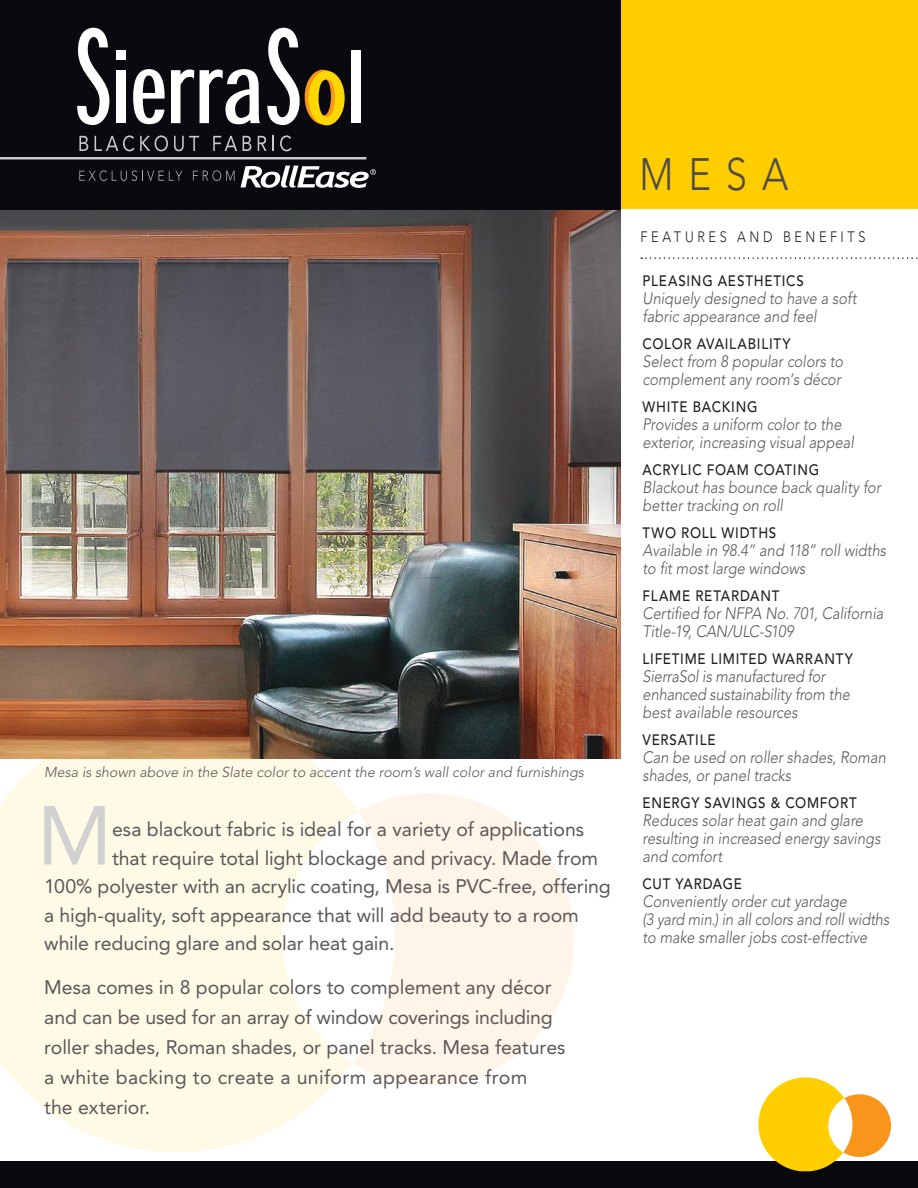
<style>
.page{position:relative;width:918px;height:1188px;background:#fff}
.page>*{position:absolute;margin:0;border:0;box-sizing:border-box;transform-origin:0 0}
.t1{font:82.8px "Avenir LT Std";color:#d2d1d2}
.t2{font:300 45px "Avenir LT Std";color:#4e4b4c;scale:.85 1}
.t3{font:19.5px/30px "Avenir LT Std";letter-spacing:-.005em;color:#5a5758}
.t4{font:italic 300 16.5px/18px "Avenir LT Std";color:#5a5758;scale:.89 1}
.t5{font:500 15px "Avenir LT Std";letter-spacing:.055em;color:#241f1f;scale:.89 1}
.t6{font:300 15px "Avenir LT Std";letter-spacing:.28em;color:#241f1f;scale:.85 1}
.t7{font:italic 300 14.25px "Avenir LT Std";color:#5a5758}
</style>
<div class="page">
<svg style="left:0;top:759px;width:353px;height:393px;fill:#fffae6"></svg>
<svg style="left:353px;top:793px;width:221px;height:292px;fill:#fef4e8"></svg>
<img style="left:0;top:209px;width:621px;height:550px">
<div style="left:0;top:1161px;width:918px;height:27px;background:#09090f"></div>
<svg style="left:758px;top:1077px;width:133px;height:94px"></svg>
<svg style="left:641px;top:257px;width:277px;height:2px"></svg>
<div style="left:595px;top:0;width:323px;height:209px;background:#ffcd00"></div>
<div style="left:0;top:0;width:621px;height:209px;background:#09090f"></div>
<svg style="left:77px;top:28px;width:33px;height:97px"></svg>
<div style="left:352px;top:51px;width:9px;height:72px;background:#fff"></div>
<svg style="left:171px;top:69px;width:23px;height:54px"></svg>
<div style="left:116px;top:70px;width:10px;height:53px;background:#fff"></div>
<div style="left:116px;top:50px;width:10px;height:10px;background:#fff"></div>
<svg style="left:133px;top:69px;width:32px;height:55px"></svg>
<svg style="left:200px;top:69px;width:60px;height:55px"></svg>
<svg style="left:79px;top:136px;width:9px;height:15px"></svg>
<svg style="left:95px;top:135px;width:39px;height:16px"></svg>
<svg style="left:140px;top:135px;width:28px;height:16px"></svg>
<svg style="left:174px;top:136px;width:25px;height:15px"></svg>
<svg style="left:213px;top:136px;width:24px;height:15px"></svg>
<svg style="left:243px;top:136px;width:8px;height:15px"></svg>
<svg style="left:258px;top:136px;width:16px;height:15px"></svg>
<svg style="left:280px;top:135px;width:11px;height:16px"></svg>
<svg style="left:267px;top:28px;width:78px;height:97px"></svg>
<hr style="left:0;top:157px;width:366px;height:3px;background:#cbcacb">
<svg style="left:241px;top:166px;width:135px;height:22px"></svg>
<svg style="left:79px;top:170px;width:103px;height:11px"></svg>
<svg style="left:193px;top:170px;width:42px;height:11px"></svg>
<p class="t7" style="left:44px;top:764px;width:541px">Mesa is shown above in the Slate color to accent the room’s wall color and furnishings</p>
<h1 class="t1" style="left:37px;top:788px;width:77px">M</h1>
<p class="t3" style="left:112px;top:814px;width:474px">esa blackout fabric is ideal for a variety of applications</p>
<p class="t3" style="left:112px;top:843px;width:488px">that require total light blockage and privacy. Made from</p>
<p class="t3" style="left:44px;top:871px;width:568px">100% polyester with an acrylic coating, Mesa is PVC-free, offering</p>
<p class="t3" style="left:44px;top:900px;width:536px">a high-quality, soft appearance that will add beauty to a room</p>
<p class="t3" style="left:44px;top:929px;width:352px">while reducing glare and solar heat gain.</p>
<p class="t3" style="left:44px;top:972px;width:523px">Mesa comes in 8 popular colors to complement any décor and can be used for an array of window coverings including roller shades, Roman shades, or panel tracks. Mesa features a white backing to create a uniform appearance from<br>the exterior.</p>
<h2 class="t2" style="left:640px;top:148px;width:97px">M ESA</h2>
<p class="t6" style="left:640px;top:228px;width:266px">FEATURES AND BENEF ITS</p>
<p class="t5" style="left:643px;top:272px;width:183px">PLEASING AESTHETICS</p>
<p class="t4" style="left:643px;top:290px;width:242px">Uniquely designed to have a soft fabric appearance and feel</p>
<p class="t5" style="left:643px;top:335px;width:168px">COLOR AVAILABILITY</p>
<p class="t4" style="left:643px;top:353px;width:227px">Select from 8 popular colors to complement any room’s décor</p>
<p class="t5" style="left:643px;top:398px;width:131px">WHITE BACKING</p>
<p class="t4" style="left:643px;top:416px;width:239px">Provides a uniform color to the exterior, increasing visual appeal</p>
<p class="t5" style="left:643px;top:461px;width:137px">ACRYLIC FOAM COATING</p>
<p class="t4" style="left:643px;top:479px;width:269px">Blackout has bounce back quality for better tracking on roll</p>
<p class="t5" style="left:643px;top:524px;width:152px">TWO ROLL WIDTHS</p>
<p class="t4" style="left:643px;top:542px;width:275px">Available in 98.4” and 118” roll widths to fit most large windows</p>
<p class="t5" style="left:643px;top:587px;width:155px">FLAME RETARDANT</p>
<p class="t4" style="left:643px;top:605px;width:272px">Certified for NFPA No. 701, California<br>Title-19, CAN/ULC-S109</p>
<p class="t5" style="left:643px;top:650px;width:238px">LIFETIME LIMITED WARRANTY</p>
<p class="t4" style="left:643px;top:668px;width:235px">SierraSol is manufactured for enhanced sustainability from the best available resources</p>
<p class="t5" style="left:643px;top:731px;width:83px">VERSATILE</p>
<p class="t4" style="left:643px;top:749px;width:275px">Can be used on roller shades, Roman shades, or panel tracks</p>
<p class="t5" style="left:643px;top:794px;width:242px">ENERGY SAVINGS &amp; COMFORT</p>
<p class="t4" style="left:643px;top:812px;width:269px">Reduces solar heat gain and glare resulting in increased energy savings and comfort</p>
<p class="t5" style="left:643px;top:875px;width:113px">CUT YARDAGE</p>
<p class="t4" style="left:643px;top:893px;width:279px">Conveniently order cut yardage<br>(3 yard min.) in all colors and roll widths to make smaller jobs cost-effective</p>
</div>
